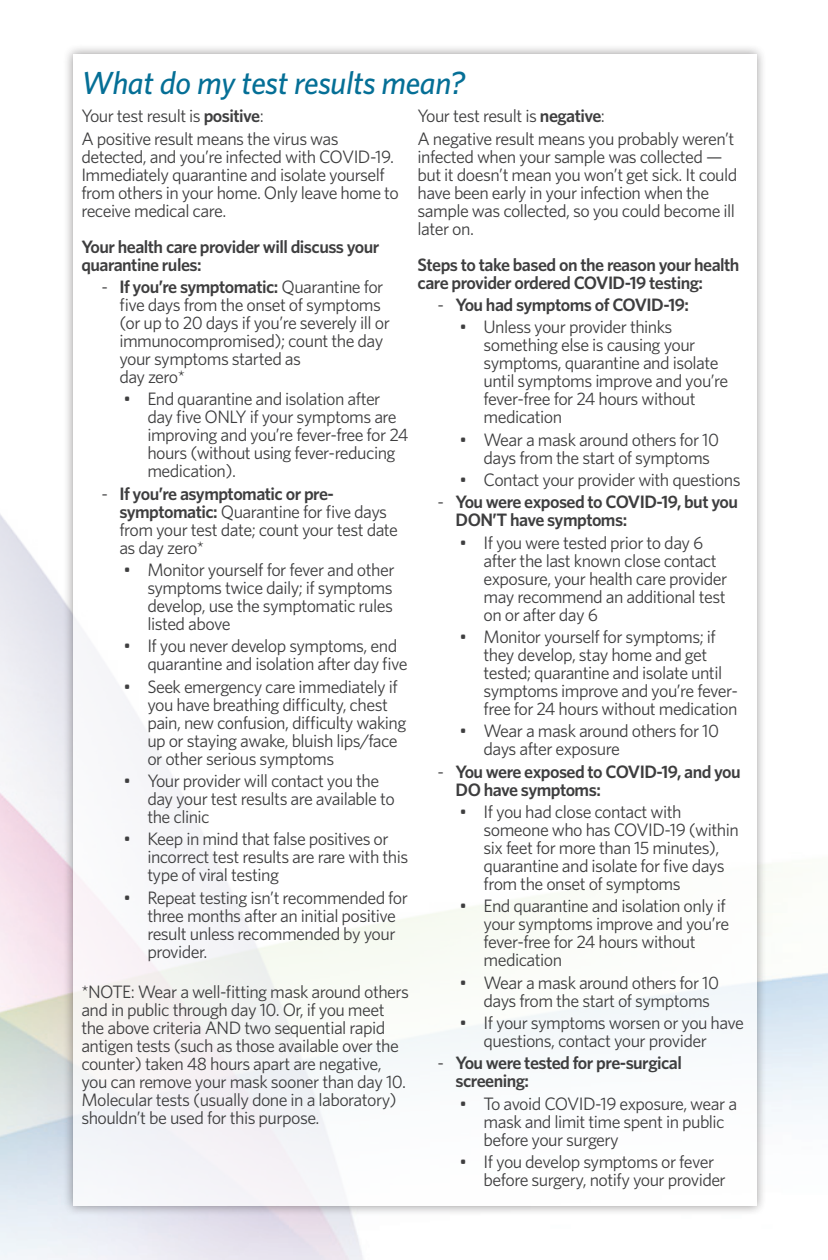
<style>
.page{position:relative;width:828px;height:1260px;background:#fff}
.page>*{position:absolute;margin:0;border:0;box-sizing:border-box;transform-origin:0 0}
.t1{font:italic 500 32px "Whitney";letter-spacing:-.01em;color:#056f96}
.t2{font:18px/18px "Whitney";letter-spacing:-.03em;color:#3e3e3f}
.t3{font:600 18px/18px "Whitney";letter-spacing:-.03em;color:#3e3e3f}
.s1{font-weight:600}
.s2{font-weight:400}
</style>
<div class="page">
<div style="left:62px;top:44px;width:705px;height:1172px;background:#231f20;opacity:.6"></div>
<div style="left:73px;top:54px;width:684px;height:1152px;background:#fff"></div>
<p class="t1" style="left:81px;top:62px;width:385px">What do my test results mean?</p>
<p class="t2" style="left:81px;top:107px;width:184px">Your test result is <span class="s1">positive</span>:</p>
<p class="t2" style="left:81px;top:129px;width:319px">A positive result means the virus was detected, and you’re infected with COVID-19.<br>Immediately quarantine and isolate yourself from others in your home. Only leave home to receive medical care.</p>
<p class="t3" style="left:81px;top:237px;width:300px">Your health care provider will discuss your quarantine rules:</p>
<p class="t2" style="left:119px;top:277px;width:272px;text-indent:-18px">- <span class="s1">If you’re symptomatic:</span> Quarantine for five days from the onset of symptoms (or up to 20 days if you’re severely ill or immunocompromised); count the day your symptoms started as<br>day zero*</p>
<p class="t2" style="left:147px;top:390px;width:263px;text-indent:-24px">• End quarantine and isolation after day five ONLY if your symptoms are improving and you’re fever-free for 24 hours (without using fever-reducing medication).</p>
<p class="t2" style="left:119px;top:484px;width:280px;text-indent:-18px">- <span class="s1">If you’re asymptomatic or pre&shy;symptomatic:</span> Quarantine for five days from your test date; count your test date as day zero*</p>
<p class="t2" style="left:147px;top:560px;width:249px;text-align:justify;text-indent:-24px">• Monitor yourself for fever and other symptoms twice daily; if symptoms develop, use the symptomatic rules listed above</p>
<p class="t2" style="left:147px;top:637px;width:262px;text-indent:-24px">• If you never develop symptoms, end quarantine and isolation after day five</p>
<p class="t2" style="left:147px;top:677px;width:261px;text-indent:-24px">• Seek emergency care immediately if you have breathing difficulty, chest pain, new confusion, difficulty waking up or staying awake, bluish lips/face or other serious symptoms</p>
<p class="t2" style="left:147px;top:771px;width:249px;text-indent:-24px">• Your provider will contact you the day your test results are available to the clinic</p>
<p class="t2" style="left:147px;top:830px;width:262px;text-indent:-24px">• Keep in mind that false positives or incorrect test results are rare with this type of viral testing</p>
<p class="t2" style="left:147px;top:888px;width:262px;text-indent:-24px">• Repeat testing isn’t recommended for three months after an initial positive result unless recommended by your provider.</p>
<p class="t2" style="left:81px;top:982px;width:329px">*NOTE: Wear a well-fitting mask around others and in public through day 10. Or, if you meet the above criteria AND two sequential rapid antigen tests (such as those available over the counter) taken 48 hours apart are negative, you can remove your mask sooner than day 10.<br>Molecular tests (usually done in a laboratory) shouldn’t be used for this purpose.</p>
<p class="t2" style="left:418px;top:107px;width:189px">Your test result is <span class="s1">negative</span>:</p>
<p class="t2" style="left:418px;top:129px;width:321px">A negative result means you probably weren’t infected when your sample was collected — but it doesn’t mean you won’t get sick. It could have been early in your infection when the sample was collected, so you could become ill later on.</p>
<p class="t3" style="left:418px;top:255px;width:324px">Steps to take based on the reason your health care provider ordered COVID-19 testing:</p>
<p class="t3" style="left:438px;top:295px;width:253px"><span class="s2">-</span> You had symptoms of COVID-19:</p>
<p class="t2" style="left:484px;top:318px;width:246px;text-indent:-24px">• Unless your provider thinks something else is causing your symptoms, quarantine and isolate until symptoms improve and you’re fever-free for 24 hours without medication</p>
<p class="t2" style="left:484px;top:430px;width:237px;text-indent:-24px">• Wear a mask around others for 10 days from the start of symptoms</p>
<p class="t2" style="left:460px;top:470px;width:283px">• Contact your provider with questions</p>
<p class="t3" style="left:456px;top:493px;width:284px;text-indent:-18px"><span class="s2">-</span> You were exposed to COVID-19, but you<br>DON’T have symptoms:</p>
<p class="t2" style="left:484px;top:533px;width:245px;text-indent:-24px">• If you were tested prior to day 6 after the last known close contact exposure, your health care provider may recommend an additional test on or after day 6</p>
<p class="t2" style="left:484px;top:627px;width:256px;text-indent:-24px">• Monitor yourself for symptoms; if they develop, stay home and get tested; quarantine and isolate until symptoms improve and you’re fever&shy;free for 24 hours without medication</p>
<p class="t2" style="left:484px;top:722px;width:237px;text-indent:-24px">• Wear a mask around others for 10 days after exposure</p>
<p class="t3" style="left:456px;top:762px;width:287px;text-indent:-18px"><span class="s2">-</span> You were exposed to COVID-19, and you<br>DO have symptoms:</p>
<p class="t2" style="left:484px;top:802px;width:257px;text-indent:-24px">• If you had close contact with someone who has COVID-19 (within six feet for more than 15 minutes), quarantine and isolate for five days from the onset of symptoms</p>
<p class="t2" style="left:484px;top:897px;width:247px;text-indent:-24px">• End quarantine and isolation only if your symptoms improve and you’re fever-free for 24 hours without medication</p>
<p class="t2" style="left:484px;top:973px;width:237px;text-indent:-24px">• Wear a mask around others for 10 days from the start of symptoms</p>
<p class="t2" style="left:484px;top:1013px;width:262px;text-indent:-24px">• If your symptoms worsen or you have questions, contact your provider</p>
<p class="t3" style="left:456px;top:1054px;width:228px;text-indent:-18px"><span class="s2">-</span> You were tested for pre-surgical screening:</p>
<p class="t2" style="left:484px;top:1094px;width:255px;text-indent:-24px">• To avoid COVID-19 exposure, wear a mask and limit time spent in public before your surgery</p>
<p class="t2" style="left:484px;top:1152px;width:244px;text-indent:-24px">• If you develop symptoms or fever before surgery, notify your provider</p>
</div>
